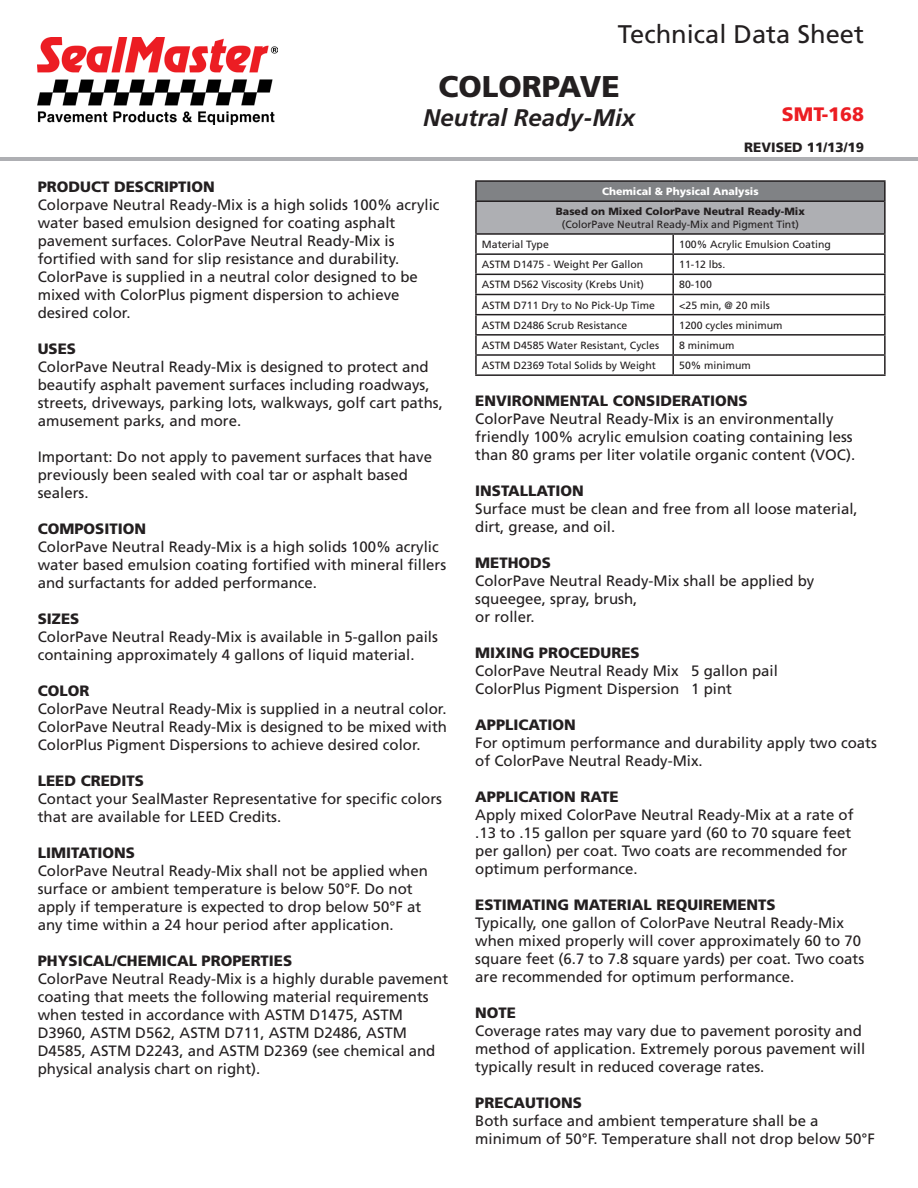
<style>
.page{position:relative;width:918px;height:1188px;background:#fff}
.page>*{position:absolute;margin:0;border:0;box-sizing:border-box;transform-origin:0 0}
.t1{font:900 30px "Frutiger";color:#231f20}
.t2{font:25.5px "Frutiger";color:#231f20}
.t3{font:italic 700 24px "Frutiger";color:#231f20}
.t4{font:900 19.5px "Frutiger";color:#ec1d23}
.t5{font:15px/18px "Frutiger";color:#231f20}
.t6{font:900 15px "Frutiger";color:#231f20}
.t7{font:900 13.5px "Frutiger";color:#231f20}
.t8{font:10.5px "Frutiger";color:#231f20}
.t9{font:900 10.5px "Frutiger";color:#231f20}
.t10{font:900 10.5px "Frutiger";color:#fff}
</style>
<div class="page">
<img style="left:38px;top:38px;width:239px;height:86px">
<hr style="left:0;top:157px;width:918px;height:4px;background:#aeafb3">
<div style="left:476px;top:181px;width:409px;height:20px;background:#808285"></div>
<div style="left:476px;top:201px;width:409px;height:33px;background:#aeafb3"></div>
<svg style="left:477px;top:273px;width:407px;height:43px"></svg>
<hr style="left:475px;top:202px;width:2px;height:31px;background:#231f20">
<hr style="left:884px;top:201px;width:2px;height:32px;background:#231f20">
<hr style="left:475px;top:233px;width:198px;height:2px;background:#231f20">
<hr style="left:673px;top:233px;width:213px;height:2px;background:#231f20">
<hr style="left:475px;top:253px;width:198px;height:2px;background:#231f20">
<hr style="left:673px;top:253px;width:213px;height:2px;background:#231f20">
<hr style="left:475px;top:274px;width:198px;height:1px;background:#231f20">
<hr style="left:673px;top:274px;width:213px;height:1px;background:#231f20">
<hr style="left:475px;top:294px;width:198px;height:1px;background:#231f20">
<hr style="left:673px;top:294px;width:213px;height:1px;background:#231f20">
<hr style="left:475px;top:314px;width:198px;height:1px;background:#231f20">
<hr style="left:673px;top:314px;width:213px;height:1px;background:#231f20">
<hr style="left:475px;top:334px;width:198px;height:2px;background:#231f20">
<hr style="left:673px;top:334px;width:213px;height:2px;background:#231f20">
<hr style="left:475px;top:354px;width:198px;height:2px;background:#231f20">
<svg style="left:475px;top:235px;width:2px;height:139px"></svg>
<hr style="left:673px;top:354px;width:213px;height:2px;background:#231f20">
<svg style="left:672px;top:235px;width:2px;height:139px"></svg>
<svg style="left:884px;top:235px;width:2px;height:139px"></svg>
<hr style="left:475px;top:374px;width:198px;height:2px;background:#231f20">
<hr style="left:673px;top:374px;width:213px;height:2px;background:#231f20">
<hr style="left:475px;top:180px;width:198px;height:2px;background:#231f20">
<svg style="left:475px;top:182px;width:2px;height:18px"></svg>
<hr style="left:673px;top:180px;width:213px;height:2px;background:#231f20">
<hr style="left:475px;top:200px;width:198px;height:2px;background:#231f20">
<hr style="left:673px;top:200px;width:211px;height:2px;background:#231f20">
<svg style="left:884px;top:182px;width:2px;height:19px"></svg>
<p class="t2" style="left:618px;top:19px;width:248px">Technical Data Sheet</p>
<p class="t1" style="left:439px;top:69px;width:183px">COLORPAVE</p>
<p class="t3" style="left:423px;top:104px;width:214px">Neutral Ready-Mix</p>
<p class="t4" style="left:782px;top:103px;width:84px">SMT-168</p>
<p class="t7" style="left:744px;top:139px;width:121px">REVISED 11/13/19</p>
<p class="t6" style="left:38px;top:178px;width:179px">PRODUCT DESCRIPTION</p>
<p class="t5" style="left:38px;top:196px;width:403px">Colorpave Neutral Ready-Mix is a high solids 100% acrylic water based emulsion designed for coating asphalt pavement surfaces. ColorPave Neutral Ready-Mix is fortified with sand for slip resistance and durability.<br>ColorPave is supplied in a neutral color designed to be mixed with ColorPlus pigment dispersion to achieve desired color.</p>
<p class="t6" style="left:38px;top:340px;width:40px">USES</p>
<p class="t5" style="left:38px;top:358px;width:407px">ColorPave Neutral Ready-Mix is designed to protect and beautify asphalt pavement surfaces including roadways, streets, driveways, parking lots, walkways, golf cart paths, amusement parks, and more.</p>
<p class="t5" style="left:38px;top:448px;width:396px">Important: Do not apply to pavement surfaces that have previously been sealed with coal tar or asphalt based sealers.</p>
<p class="t6" style="left:38px;top:520px;width:110px">COMPOSITION</p>
<p class="t5" style="left:38px;top:538px;width:410px">ColorPave Neutral Ready-Mix is a high solids 100% acrylic water based emulsion coating fortified with mineral fillers and surfactants for added performance.</p>
<p class="t6" style="left:38px;top:610px;width:43px">SIZES</p>
<p class="t5" style="left:38px;top:628px;width:402px">ColorPave Neutral Ready-Mix is available in 5-gallon pails containing approximately 4 gallons of liquid material.</p>
<p class="t6" style="left:38px;top:682px;width:53px">COLOR</p>
<p class="t5" style="left:38px;top:700px;width:411px;text-align:justify">ColorPave Neutral Ready-Mix is supplied in a neutral color.<br>ColorPave Neutral Ready-Mix is designed to be mixed with ColorPlus Pigment Dispersions to achieve desired color.</p>
<p class="t6" style="left:38px;top:772px;width:108px">LEED CREDITS</p>
<p class="t5" style="left:38px;top:790px;width:406px">Contact your SealMaster Representative for specific colors that are available for LEED Credits.</p>
<p class="t6" style="left:38px;top:844px;width:99px">LIMITATIONS</p>
<p class="t5" style="left:38px;top:862px;width:392px">ColorPave Neutral Ready-Mix shall not be applied when surface or ambient temperature is below 50°F. Do not apply if temperature is expected to drop below 50°F at any time within a 24 hour period after application.</p>
<p class="t6" style="left:38px;top:952px;width:256px">PHYSICAL/CHEMICAL PROPERTIES</p>
<p class="t5" style="left:38px;top:970px;width:412px">ColorPave Neutral Ready-Mix is a highly durable pavement coating that meets the following material requirements when tested in accordance with ASTM D1475, ASTM D3960, ASTM D562, ASTM D711, ASTM D2486, ASTM D4585, ASTM D2243, and ASTM D2369 (see chemical and physical analysis chart on right).</p>
<p class="t10" style="left:602px;top:185px;width:158px">Chemical &amp; Physical Analysis</p>
<p class="t9" style="left:556px;top:205px;width:250px">Based on Mixed ColorPave Neutral Ready-Mix</p>
<p class="t8" style="left:562px;top:218px;width:239px">(ColorPave Neutral Ready-Mix and Pigment Tint)</p>
<p class="t8" style="left:482px;top:238px;width:68px">Material Type</p>
<p class="t8" style="left:679px;top:238px;width:153px">100% Acrylic Emulsion Coating</p>
<p class="t8" style="left:482px;top:259px;width:163px">ASTM D1475 - Weight Per Gallon</p>
<p class="t8" style="left:679px;top:259px;width:48px">11-12 lbs.</p>
<p class="t8" style="left:482px;top:279px;width:164px">ASTM D562 Viscosity (Krebs Unit)</p>
<p class="t8" style="left:679px;top:279px;width:34px">80-100</p>
<p class="t8" style="left:482px;top:299px;width:174px">ASTM D711 Dry to No Pick-Up Time</p>
<p class="t8" style="left:679px;top:299px;width:92px">&lt;25 min, @ 20 mils</p>
<p class="t8" style="left:482px;top:319px;width:147px">ASTM D2486 Scrub Resistance</p>
<p class="t8" style="left:679px;top:319px;width:105px">1200 cycles minimum</p>
<p class="t8" style="left:482px;top:339px;width:179px">ASTM D4585 Water Resistant, Cycles</p>
<p class="t8" style="left:679px;top:339px;width:57px">8 minimum</p>
<p class="t8" style="left:482px;top:359px;width:175px">ASTM D2369 Total Solids by Weight</p>
<p class="t8" style="left:679px;top:359px;width:73px">50% minimum</p>
<p class="t6" style="left:475px;top:392px;width:274px">ENVIRONMENTAL CONSIDERATIONS</p>
<p class="t5" style="left:475px;top:410px;width:382px">ColorPave Neutral Ready-Mix is an environmentally friendly 100% acrylic emulsion coating containing less than 80 grams per liter volatile organic content (VOC).</p>
<p class="t6" style="left:475px;top:482px;width:110px">INSTALLATION</p>
<p class="t5" style="left:475px;top:500px;width:384px">Surface must be clean and free from all loose material, dirt, grease, and oil.</p>
<p class="t6" style="left:475px;top:554px;width:77px">METHODS</p>
<p class="t5" style="left:475px;top:572px;width:341px">ColorPave Neutral Ready-Mix shall be applied by squeegee, spray, brush,<br>or roller.</p>
<p class="t6" style="left:475px;top:644px;width:166px">MIXING PROCEDURES</p>
<p class="t5" style="left:475px;top:662px;width:304px">ColorPave Neutral Ready Mix 5 gallon pail</p>
<p class="t5" style="left:475px;top:680px;width:258px">ColorPlus Pigment Dispersion 1 pint</p>
<p class="t6" style="left:475px;top:716px;width:102px">APPLICATION</p>
<p class="t5" style="left:475px;top:734px;width:403px">For optimum performance and durability apply two coats of ColorPave Neutral Ready-Mix.</p>
<p class="t6" style="left:475px;top:788px;width:145px">APPLICATION RATE</p>
<p class="t5" style="left:475px;top:806px;width:380px">Apply mixed ColorPave Neutral Ready-Mix at a rate of .13 to .15 gallon per square yard (60 to 70 square feet per gallon) per coat. Two coats are recommended for optimum performance.</p>
<p class="t6" style="left:475px;top:896px;width:302px">ESTIMATING MATERIAL REQUIREMENTS</p>
<p class="t5" style="left:475px;top:914px;width:391px">Typically, one gallon of ColorPave Neutral Ready-Mix when mixed properly will cover approximately 60 to 70 square feet (6.7 to 7.8 square yards) per coat. Two coats are recommended for optimum performance.</p>
<p class="t6" style="left:475px;top:1004px;width:42px">NOTE</p>
<p class="t5" style="left:475px;top:1022px;width:392px">Coverage rates may vary due to pavement porosity and method of application. Extremely porous pavement will typically result in reduced coverage rates.</p>
<p class="t6" style="left:475px;top:1094px;width:108px">PRECAUTIONS</p>
<p class="t5" style="left:475px;top:1112px;width:401px">Both surface and ambient temperature shall be a minimum of 50°F. Temperature shall not drop below 50°F</p>
</div>
